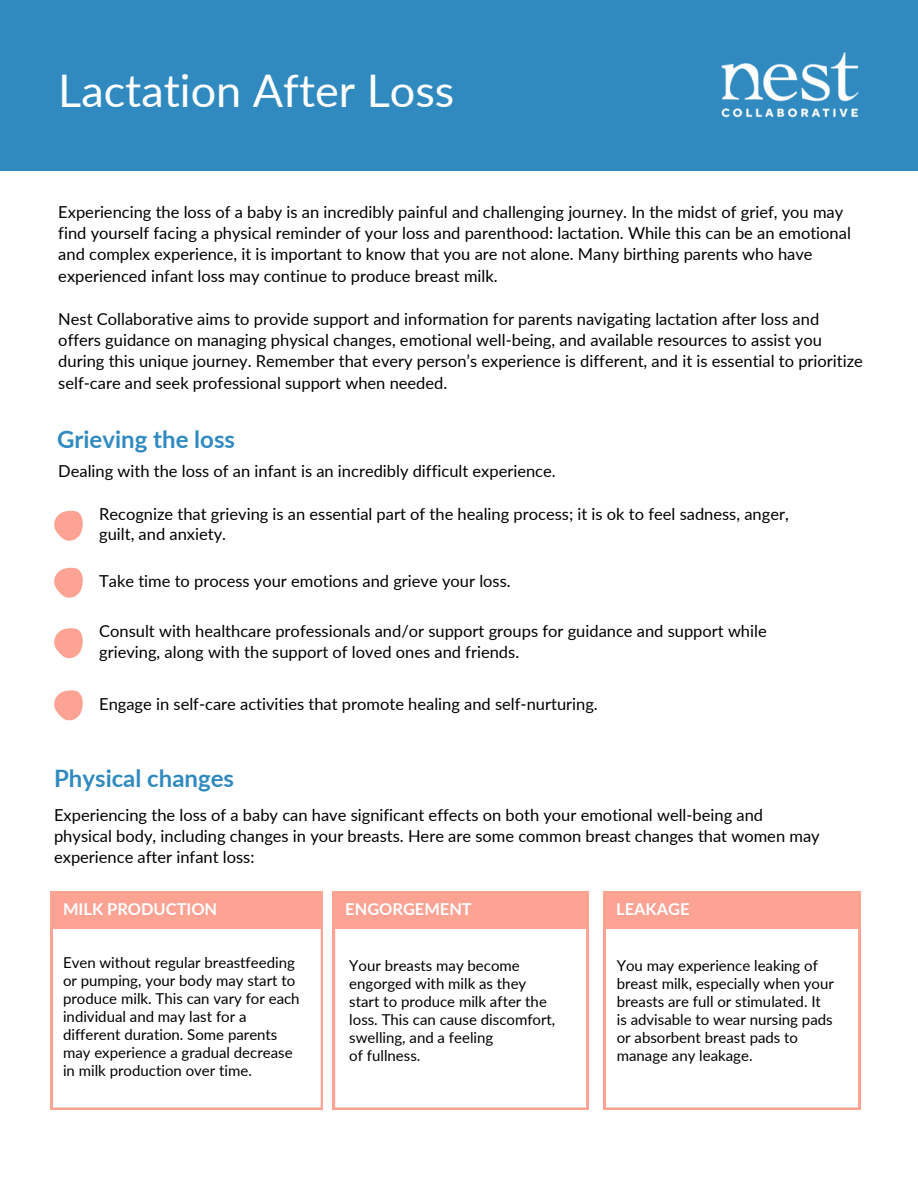
<style>
.page{position:relative;width:918px;height:1188px;background:#fff}
.page>*{position:absolute;margin:0;border:0;box-sizing:border-box;transform-origin:0 0}
.t1{font:45px "Lato";color:#fff}
.t2{font:700 24px "Lato";color:#308abf}
.t3{font:16.5px/21.3px "Lato";color:#000}
.t4{font:700 16.35px "Lato";color:#fff}
.t5{font:15px/18px "Lato";color:#000}
</style>
<div class="page">
<div style="left:0;top:0;width:918px;height:171px;background:#308abf"></div>
<img style="left:721px;top:52px;width:138px;height:66px">
<svg style="left:51px;top:929px;width:272px;height:181px"></svg>
<div style="left:51px;top:891px;width:272px;height:38px;background:#fca394"></div>
<svg style="left:333px;top:929px;width:255px;height:181px"></svg>
<div style="left:333px;top:891px;width:255px;height:38px;background:#fca394"></div>
<svg style="left:604px;top:929px;width:256px;height:181px"></svg>
<div style="left:604px;top:891px;width:256px;height:38px;background:#fca394"></div>
<svg style="left:54px;top:511px;width:29px;height:30px"></svg>
<svg style="left:54px;top:568px;width:29px;height:30px"></svg>
<svg style="left:54px;top:628px;width:29px;height:30px"></svg>
<svg style="left:54px;top:690px;width:29px;height:31px"></svg>
<p class="t1" style="left:58px;top:63px;width:398px">Lactation After Loss</p>
<p class="t3" style="left:58px;top:201px;width:794px">Experiencing the loss of a baby is an incredibly painful and challenging journey. In the midst of grief, you may find yourself facing a physical reminder of your loss and parenthood: lactation. While this can be an emotional and complex experience, it is important to know that you are not alone. Many birthing parents who have experienced infant loss may continue to produce breast milk.</p>
<p class="t3" style="left:58px;top:308px;width:806px">Nest Collaborative aims to provide support and information for parents navigating lactation after loss and offers guidance on managing physical changes, emotional well-being, and available resources to assist you during this unique journey. Remember that every person’s experience is different, and it is essential to prioritize self-care and seek professional support when needed.</p>
<p class="t2" style="left:57px;top:424px;width:180px">Grieving the loss</p>
<p class="t3" style="left:58px;top:460px;width:499px">Dealing with the loss of an infant is an incredibly difficult experience.</p>
<p class="t3" style="left:99px;top:504px;width:691px;line-height:20.2px">Recognize that grieving is an essential part of the healing process; it is ok to feel sadness, anger, guilt, and anxiety.</p>
<p class="t3" style="left:99px;top:570px;width:413px">Take time to process your emotions and grieve your loss.</p>
<p class="t3" style="left:99px;top:621px;width:669px;line-height:20.2px">Consult with healthcare professionals and/or support groups for guidance and support while grieving, along with the support of loved ones and friends.</p>
<p class="t3" style="left:99px;top:693px;width:500px">Engage in self-care activities that promote healing and self-nurturing.</p>
<p class="t2" style="left:54px;top:764px;width:182px">Physical changes</p>
<p class="t3" style="left:54px;top:803px;width:767px">Experiencing the loss of a baby can have significant effects on both your emotional well-being and physical body, including changes in your breasts. Here are some common breast changes that women may experience after infant loss:</p>
<p class="t4" style="left:63px;top:899px;width:156px">MILK PRODUCTION</p>
<p class="t4" style="left:345px;top:899px;width:128px">ENGORGEMENT</p>
<p class="t4" style="left:616px;top:899px;width:75px">LEAKAGE</p>
<p class="t5" style="left:63px;top:953px;width:238px">Even without regular breastfeeding or pumping, your body may start to produce milk. This can vary for each individual and may last for a different duration. Some parents may experience a gradual decrease in milk production over time.</p>
<p class="t5" style="left:349px;top:957px;width:208px">Your breasts may become engorged with milk as they start to produce milk after the loss. This can cause discomfort, swelling, and a feeling</p>
<p class="t5" style="left:349px;top:1047px;width:73px">of fullness.</p>
<p class="t5" style="left:617px;top:957px;width:219px">You may experience leaking of breast milk, especially when your breasts are full or stimulated. It is advisable to wear nursing pads or absorbent breast pads to manage any leakage.</p>
</div>
